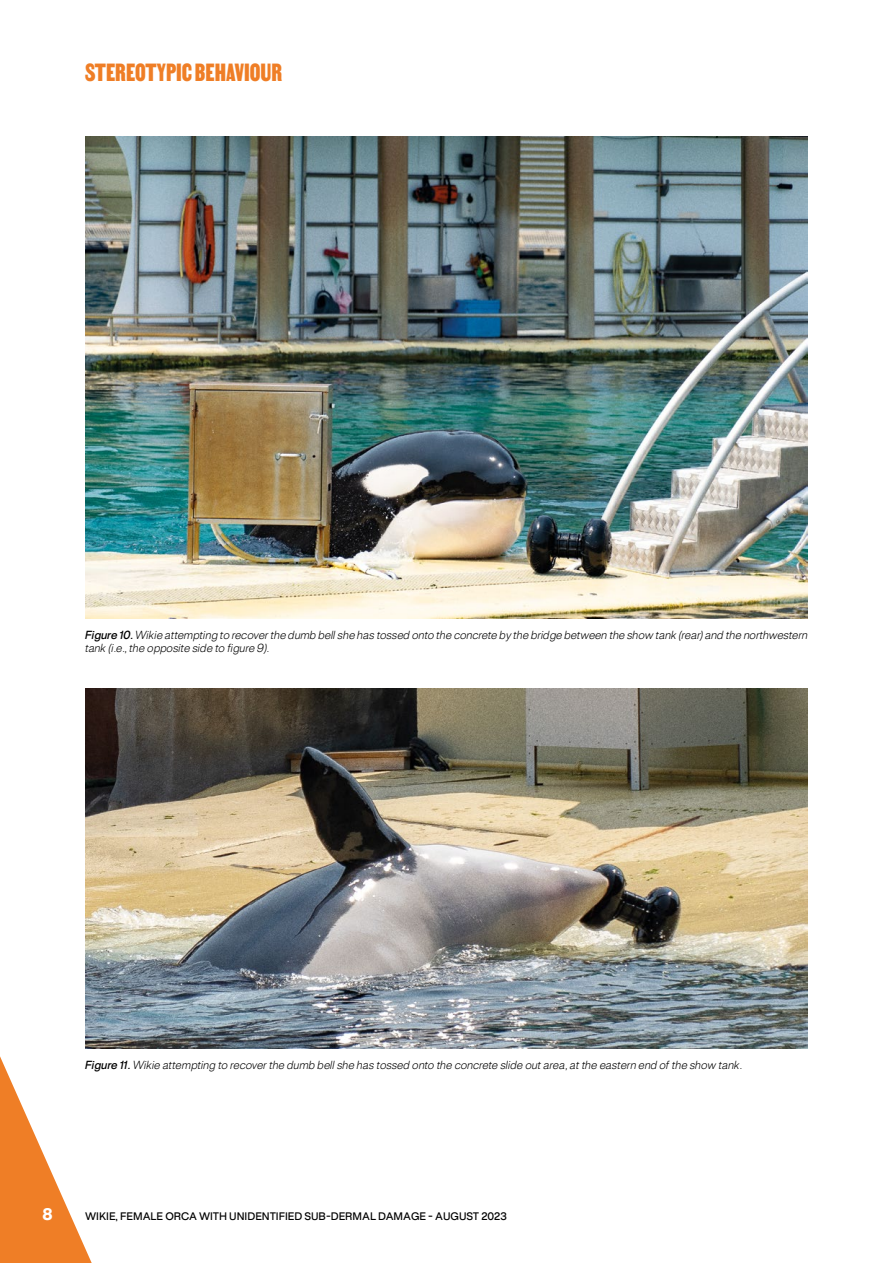
<style>
.page{position:relative;width:893px;height:1263px;background:#fff}
.page>*{position:absolute;margin:0;border:0;box-sizing:border-box;transform-origin:0 0}
.t1{font:30px "MARTIN";color:#ef7e26}
.t2{font:800 15px "Rules";color:#fff}
.t3{font:italic 300 10.5px/12.6px "Rules";color:#000}
.t4{font:500 9.75px "Rules";color:#000}
.s1{font-weight:500}
</style>
<div class="page">
<svg style="left:0;top:1048px;width:107px;height:215px"></svg>
<img style="left:85px;top:689px;width:723px;height:359px">
<img style="left:85px;top:136px;width:723px;height:482px">
<h1 class="t1" style="left:85px;top:55px;width:199px">STEREOTYPIC BEHAVIOUR</h1>
<p class="t3" style="left:85px;top:628px;width:724px"><span class="s1">Figure 10.</span> Wikie attempting to recover the dumb bell she has tossed onto the concrete by the bridge between the show tank (rear) and the northwestern tank (i.e., the opposite side to figure 9).</p>
<p class="t3" style="left:85px;top:1058px;width:659px"><span class="s1">Figure 11.</span> Wikie attempting to recover the dumb bell she has tossed onto the concrete slide out area, at the eastern end of the show tank.</p>
<h2 class="t2" style="left:43px;top:1204px;width:12px">8</h2>
<p class="t4" style="left:85px;top:1210px;width:423px">WIKIE, FEMALE ORCA WITH UNIDENTIFIED SUB-DERMAL DAMAGE - AUGUST 2023</p>
</div>
